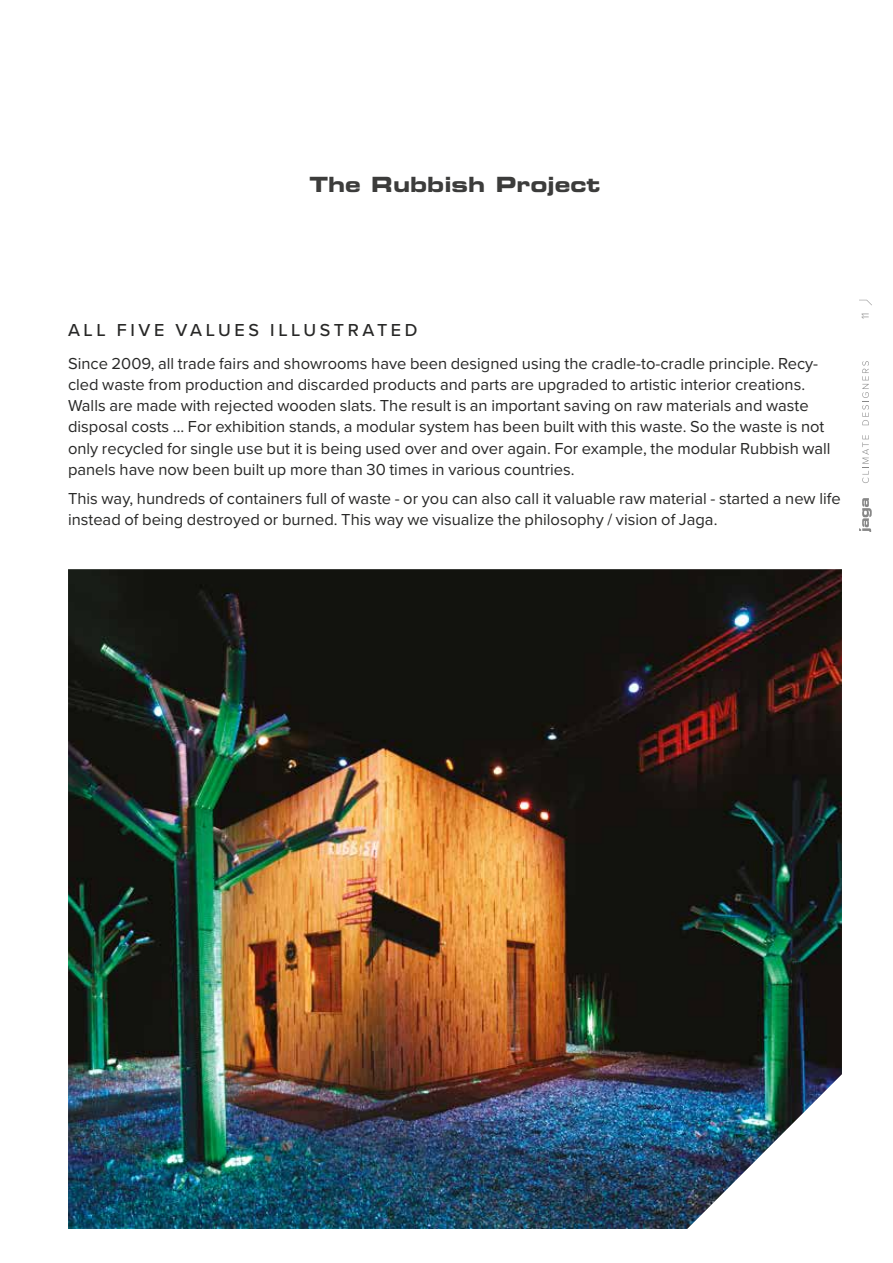
<style>
.page{position:relative;width:893px;height:1263px;background:#fff}
.page>*{position:absolute;margin:0;border:0;box-sizing:border-box;transform-origin:0 0}
.t1{font:21px "Eurostile Bold Extended Two";color:#3c3c3b}
.t2{font:500 18px "Proxima Nova";letter-spacing:.2em;color:#282827}
.t3{font:16.5px/21px "Proxima Nova";color:#282827}
.t4{font:300 10.5px "Proxima Nova";color:#878787}
</style>
<div class="page">
<img style="left:68px;top:569px;width:774px;height:660px">
<svg style="left:862px;top:435px;width:7px;height:48px"></svg>
<svg style="left:862px;top:361px;width:7px;height:64px"></svg>
<svg style="left:859px;top:498px;width:13px;height:34px"></svg>
<svg style="left:859px;top:300px;width:13px;height:5px"></svg>
<p class="t1" style="left:309px;top:170px;width:293px">The Rubbish Project</p>
<p class="t2" style="left:68px;top:316px;width:351px">ALL FIVE VALUES ILLUSTRATED</p>
<p class="t3" style="left:68px;top:353px;width:764px">Since 2009, all trade fairs and showrooms have been designed using the cradle-to-cradle principle. Recy&shy;cled waste from production and discarded products and parts are upgraded to artistic interior creations.<br>Walls are made with rejected wooden slats. The result is an important saving on raw materials and waste disposal costs ... For exhibition stands, a modular system has been built with this waste. So the waste is not only recycled for single use but it is being used over and over again. For example, the modular Rubbish wall panels have now been built up more than 30 times in various countries.</p>
<p class="t3" style="left:68px;top:487px;width:774px">This way, hundreds of containers full of waste - or you can also call it valuable raw material - started a new life instead of being destroyed or burned. This way we visualize the philosophy / vision of Jaga.</p>
<p class="t4" style="left:857px;top:319px;width:8px;rotate:-90deg">11</p>
</div>
